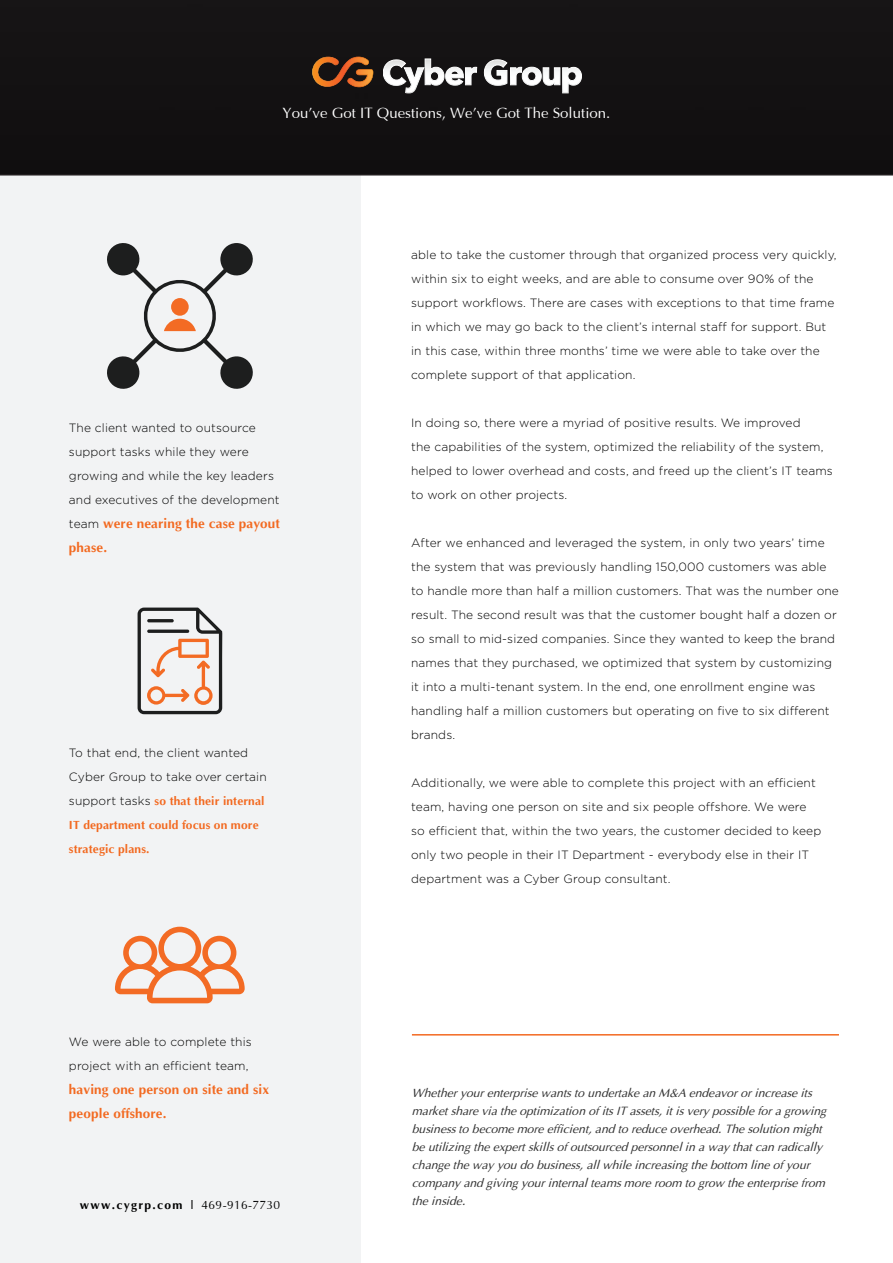
<style>
.page{position:relative;width:893px;height:1263px;background:#fff}
.page>*{position:absolute;margin:0;border:0;box-sizing:border-box;transform-origin:0 0}
.t1{font:15px "Optima";color:#fff}
.t2{font:700 13.5px/24px "Optima";letter-spacing:.01em;color:#f36a21}
.t3{font:300 12px/24px "Gotham";letter-spacing:.01em;color:#000}
.t4{font:italic 12px/18px "Optima";color:#333}
.t5{font:700 12px/24px "Optima";letter-spacing:.01em;color:#f36a21}
.t6{font:700 12px "Optima";letter-spacing:.11em;color:#000}
.t7{font:12px "Optima";letter-spacing:.03em;color:#000}
.s1{font-family:"Gotham";font-weight:300;font-size:12px;color:#000}
.s2{font-family:"Gotham";font-weight:300;color:#000}
</style>
<div class="page">
<hr style="left:412px;top:1034px;width:427px;height:1px;background:#f36a21">
<div style="left:0;top:158px;width:360px;height:1105px;background:#f2f3f4"></div>
<svg style="left:107px;top:243px;width:146px;height:146px"></svg>
<svg style="left:115px;top:927px;width:130px;height:76px"></svg>
<svg style="left:138px;top:608px;width:84px;height:106px"></svg>
<svg style="left:147px;top:629px;width:42px;height:4px"></svg>
<hr style="left:147px;top:619px;width:27px;height:3px;background:#1d1e1e;border-radius:2px">
<div style="left:0;top:0;width:893px;height:176px;background:#131112"></div>
<svg style="left:312px;top:57px;width:61px;height:30px;background:#7b441e"></svg>
<svg style="left:383px;top:59px;width:199px;height:34px"></svg>
<p class="t1" style="left:283px;top:105px;width:329px">You’ve Got IT Questions, We’ve Got The Solution.</p>
<p class="t3" style="left:69px;top:415px;width:212px">The client wanted to outsource support tasks while they were growing and while the key leaders and executives of the development</p>
<p class="t2" style="left:69px;top:511px;width:213px"><span class="s1">team</span> were nearing the case payout phase.</p>
<p class="t3" style="left:69px;top:740px;width:199px">To that end, the client wanted<br>Cyber Group to take over certain</p>
<p class="t5" style="left:69px;top:789px;width:197px"><span class="s2">support tasks</span> so that their internal<br>IT department could focus on more strategic plans.</p>
<p class="t3" style="left:69px;top:1029px;width:184px">We were able to complete this project with an efficient team,</p>
<p class="t2" style="left:69px;top:1077px;width:202px">having one person on site and six people offshore.</p>
<p class="t3" style="left:411px;top:243px;width:427px">able to take the customer through that organized process very quickly, within six to eight weeks, and are able to consume over 90% of the support workflows. There are cases with exceptions to that time frame in which we may go back to the client’s internal staff for support. But in this case, within three months’ time we were able to take over the complete support of that application.</p>
<p class="t3" style="left:411px;top:411px;width:423px">In doing so, there were a myriad of positive results. We improved<br>the capabilities of the system, optimized the reliability of the system, helped to lower overhead and costs, and freed up the client’s IT teams to work on other projects.</p>
<p class="t3" style="left:411px;top:531px;width:429px">After we enhanced and leveraged the system, in only two years’ time the system that was previously handling 150,000 customers was able to handle more than half a million customers. That was the number one result. The second result was that the customer bought half a dozen or so small to mid-sized companies. Since they wanted to keep the brand names that they purchased, we optimized that system by customizing it into a multi-tenant system. In the end, one enrollment engine was handling half a million customers but operating on five to six different brands.</p>
<p class="t3" style="left:411px;top:771px;width:412px">Additionally, we were able to complete this project with an efficient team, having one person on site and six people offshore. We were so efficient that, within the two years, the customer decided to keep only two people in their IT Department - everybody else in their IT department was a Cyber Group consultant.</p>
<p class="t4" style="left:412px;top:1083px;width:416px">Whether your enterprise wants to undertake an M&amp;A endeavor or increase its market share via the optimization of its IT assets, it is very possible for a growing business to become more efficient, and to reduce overhead. The solution might be utilizing the expert skills of outsourced personnel in a way that can radically change the way you do business, all while increasing the bottom line of your company and giving your internal teams more room to grow the enterprise from</p>
<p class="t6" style="left:80px;top:1198px;width:117px">www.cygrp.com |</p>
<p class="t4" style="left:412px;top:1191px;width:55px">the inside.</p>
<p class="t7" style="left:202px;top:1199px;width:80px">469-916-7730</p>
</div>
